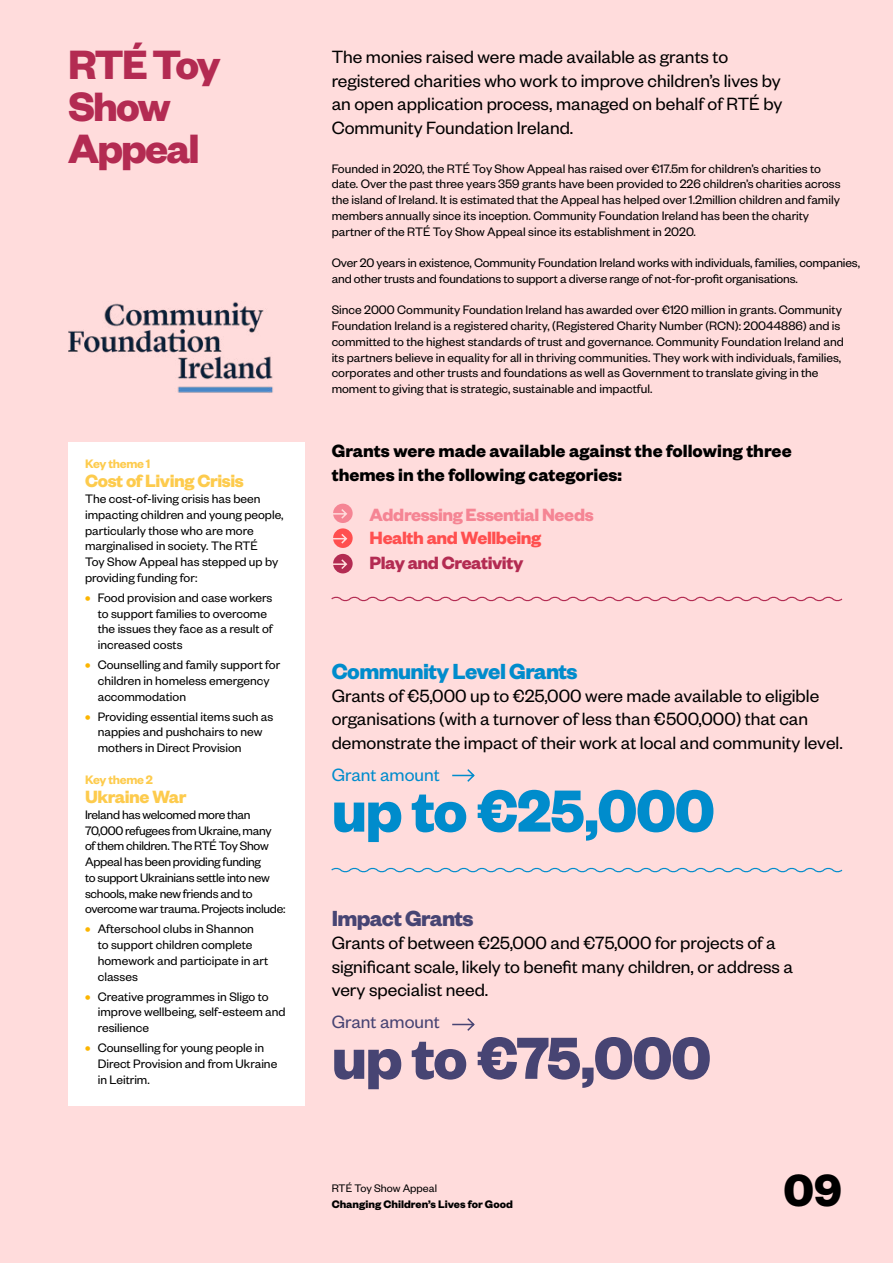
<style>
.page{position:relative;width:893px;height:1263px;background:#ffdcdc}
.page>*{position:absolute;margin:0;border:0;box-sizing:border-box;transform-origin:0 0}
.t1{font:700 65.1px "Founders Grotesk";letter-spacing:-.025em;color:#008ccc}
.t2{font:700 65.1px "Founders Grotesk";letter-spacing:-.025em;color:#474473}
.t3{font:700 49.5px "Founders Grotesk";color:#000}
.t4{font:700 45px/42px "Founders Grotesk";letter-spacing:-.04em;color:#b32b52}
.t5{font:700 24px "Founders Grotesk";letter-spacing:-.025em;color:#008ccc}
.t6{font:700 24px "Founders Grotesk";letter-spacing:-.025em;color:#474473}
.t7{font:19.5px/23.4px "Founders Grotesk";color:#000}
.t8{font:700 19.5px/23.4px "Founders Grotesk";color:#000}
.t9{font:700 19.5px "Founders Grotesk";letter-spacing:-.02em;color:#fdcb4d}
.t10{font:700 19.5px "Founders Grotesk";letter-spacing:-.02em;color:#f58594}
.t11{font:700 19.5px "Founders Grotesk";letter-spacing:-.02em;color:#ff4f4f}
.t12{font:700 19.5px "Founders Grotesk";letter-spacing:-.02em;color:#b32b52}
.t13{font:19.5px "Founders Grotesk";color:#008ccc}
.t14{font:19.5px "Founders Grotesk";color:#474473}
.t15{font:13.5px/15.8px "Founders Grotesk";color:#000}
.t16{font:13.5px/15.8px "Founders Grotesk";letter-spacing:-.02em;color:#000}
.t17{font:600 13.5px "Founders Grotesk";letter-spacing:-.02em;color:#fdcb4d}
.t18{font:700 12px "Founders Grotesk";color:#000}
.t19{font:12px "Founders Grotesk";color:#000}
.s1{font-weight:700;color:#fcb500}
</style>
<div class="page">
<svg style="left:331px;top:596px;width:512px;height:6px"></svg>
<div style="left:333px;top:504px;width:20px;height:19px;background:#f58594;border-radius:50%"></div>
<svg style="left:333px;top:507px;width:14px;height:13px"></svg>
<svg style="left:333px;top:528px;width:20px;height:20px"></svg>
<svg style="left:333px;top:532px;width:15px;height:13px"></svg>
<div style="left:333px;top:554px;width:20px;height:19px;background:#b32b52;border-radius:50%"></div>
<svg style="left:333px;top:558px;width:15px;height:13px"></svg>
<svg style="left:331px;top:867px;width:512px;height:6px"></svg>
<svg style="left:452px;top:769px;width:23px;height:13px"></svg>
<svg style="left:452px;top:1018px;width:23px;height:13px"></svg>
<img style="left:68px;top:302px;width:205px;height:91px">
<div style="left:68px;top:442px;width:237px;height:664px;background:#fff"></div>
<h3 class="t4" style="left:68px;top:42px;width:154px">RTÉ Toy<br>Show<br>Appeal</h3>
<h3 class="t7" style="left:332px;top:44px;width:452px">The monies raised were made available as grants to registered charities who work to improve children’s lives by an open application process, managed on behalf of RTÉ by Community Foundation Ireland.</h3>
<p class="t15" style="left:332px;top:160px;width:510px">Founded in 2020, the RTÉ Toy Show Appeal has raised over €17.5m for children’s charities to date. Over the past three years 359 grants have been provided to 226 children’s charities across the island of Ireland. It is estimated that the Appeal has helped over 1.2million children and family members annually since its inception. Community Foundation Ireland has been the charity partner of the RTÉ Toy Show Appeal since its establishment in 2020.</p>
<p class="t15" style="left:332px;top:254px;width:530px">Over 20 years in existence, Community Foundation Ireland works with individuals, families, companies, and other trusts and foundations to support a diverse range of not-for-profit organisations.</p>
<p class="t15" style="left:332px;top:302px;width:514px">Since 2000 Community Foundation Ireland has awarded over €120 million in grants. Community Foundation Ireland is a registered charity, (Registered Charity Number (RCN): 20044886) and is committed to the highest standards of trust and governance. Community Foundation Ireland and its partners believe in equality for all in thriving communities. They work with individuals, families, corporates and other trusts and foundations as well as Government to translate giving in the moment to giving that is strategic, sustainable and impactful.</p>
<p class="t17" style="left:85px;top:455px;width:67px">Key theme 1</p>
<h3 class="t9" style="left:85px;top:469px;width:160px">Cost of Living Crisis</h3>
<p class="t15" style="left:85px;top:490px;width:200px">The cost-of-living crisis has been impacting children and young people, particularly those who are more marginalised in society. The RTÉ<br>Toy Show Appeal has stepped up by providing funding for:</p>
<p class="t15" style="left:98px;top:589px;width:176px;text-indent:-13px"><span class="s1">•</span> Food provision and case workers to support families to overcome the issues they face as a result of increased costs</p>
<p class="t15" style="left:98px;top:656px;width:184px;text-indent:-13px"><span class="s1">•</span> Counselling and family support for children in homeless emergency accommodation</p>
<p class="t15" style="left:98px;top:708px;width:177px;text-indent:-13px"><span class="s1">•</span> Providing essential items such as nappies and pushchairs to new mothers in Direct Provision</p>
<p class="t17" style="left:85px;top:771px;width:69px">Key theme 2</p>
<h3 class="t9" style="left:85px;top:784px;width:103px">Ukraine War</h3>
<p class="t16" style="left:85px;top:806px;width:202px">Ireland has welcomed more than 70,000 refugees from Ukraine, many of them children. The RTÉ Toy Show Appeal has been providing funding<br>to support Ukrainians settle into new schools, make new friends and to overcome war trauma. Projects include:</p>
<p class="t15" style="left:98px;top:920px;width:172px;text-indent:-13px"><span class="s1">•</span> Afterschool clubs in Shannon to support children complete homework and participate in art classes</p>
<p class="t15" style="left:98px;top:988px;width:189px;text-indent:-13px"><span class="s1">•</span> Creative programmes in Sligo to improve wellbeing, self-esteem and resilience</p>
<p class="t15" style="left:98px;top:1039px;width:181px;text-indent:-13px"><span class="s1">•</span> Counselling for young people in<br>Direct Provision and from Ukraine in Leitrim.</p>
<h3 class="t8" style="left:332px;top:438px;width:462px">Grants were made available against the following three themes in the following categories:</h3>
<h3 class="t10" style="left:370px;top:502px;width:226px">Addressing Essential Needs</h3>
<h3 class="t11" style="left:370px;top:526px;width:173px">Health and Wellbeing</h3>
<h3 class="t12" style="left:370px;top:550px;width:155px">Play and Creativity</h3>
<h3 class="t5" style="left:332px;top:655px;width:247px">Community Level Grants</h3>
<h3 class="t7" style="left:332px;top:683px;width:513px">Grants of €5,000 up to €25,000 were made available to eligible organisations (with a turnover of less than €500,000) that can demonstrate the impact of their work at local and community level.</h3>
<h3 class="t13" style="left:332px;top:762px;width:110px">Grant amount</h3>
<h1 class="t1" style="left:332px;top:769px;width:385px">up to €25,000</h1>
<h3 class="t6" style="left:332px;top:903px;width:143px">Impact Grants</h3>
<h3 class="t7" style="left:332px;top:930px;width:463px">Grants of between €25,000 and €75,000 for projects of a significant scale, likely to benefit many children, or address a very specialist need.</h3>
<h3 class="t14" style="left:332px;top:1010px;width:110px">Grant amount</h3>
<h1 class="t2" style="left:332px;top:1016px;width:381px">up to €75,000</h1>
<p class="t19" style="left:332px;top:1181px;width:107px">RTÉ Toy Show Appeal</p>
<p class="t18" style="left:332px;top:1196px;width:183px">Changing Children’s Lives for Good</p>
<h2 class="t3" style="left:783px;top:1159px;width:60px">09</h2>
</div>
